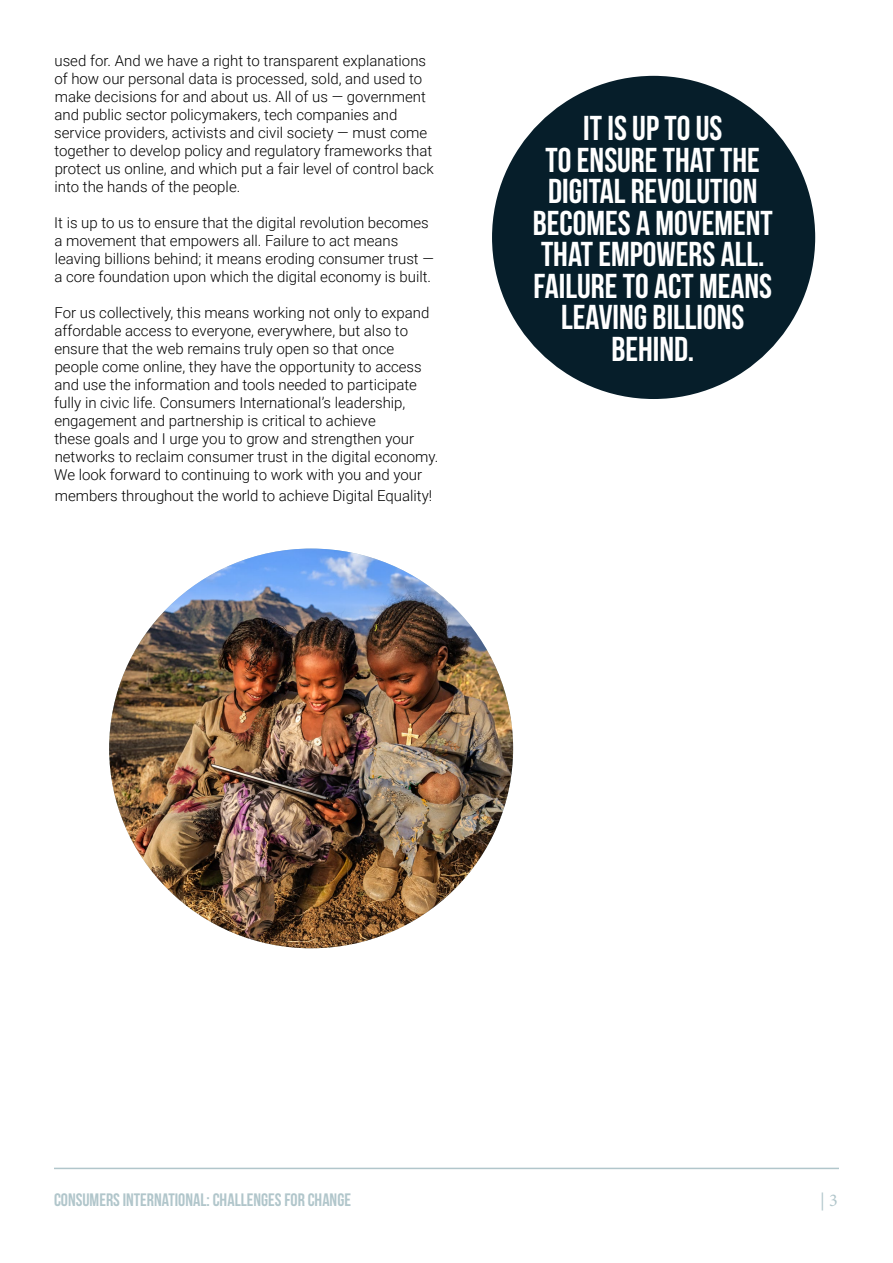
<style>
.page{position:relative;width:893px;height:1263px;background:#fff}
.page>*{position:absolute;margin:0;border:0;box-sizing:border-box;transform-origin:0 0}
.t1{font:34.5px/31.5px "Bebas Neue";color:#fff;text-align:center}
.t2{font:18px "Bebas Neue";color:#b1c6cb}
.t3{font:18px "Minion Pro";color:#b1c6cb}
.t4{font:300 15px/18px "Roboto";color:#000}
</style>
<div class="page">
<hr style="left:54px;top:1168px;width:785px;height:1px;background:#b1c6cb">
<img style="left:109px;top:549px;width:404px;height:399px">
<div style="left:492px;top:76px;width:323px;height:323px;background:#061e2a;border-radius:50%"></div>
<p class="t4" style="left:54px;top:51px;width:381px">used for. And we have a right to transparent explanations of how our personal data is processed, sold, and used to make decisions for and about us. All of us — government and public sector policymakers, tech companies and service providers, activists and civil society — must come together to develop policy and regulatory frameworks that protect us online, and which put a fair level of control back into the hands of the people.</p>
<p class="t4" style="left:54px;top:213px;width:381px">It is up to us to ensure that the digital revolution becomes a movement that empowers all. Failure to act means leaving billions behind; it means eroding consumer trust — a core foundation upon which the digital economy is built.</p>
<p class="t4" style="left:54px;top:303px;width:386px">For us collectively, this means working not only to expand affordable access to everyone, everywhere, but also to ensure that the web remains truly open so that once people come online, they have the opportunity to access and use the information and tools needed to participate fully in civic life. Consumers International’s leadership, engagement and partnership is critical to achieve<br>these goals and I urge you to grow and strengthen your networks to reclaim consumer trust in the digital economy.<br>We look forward to continuing to work with you and your</p>
<p class="t4" style="left:55px;top:486px;width:379px">members throughout the world to achieve Digital Equality!</p>
<h1 class="t1" style="left:533px;top:112px;width:241px">IT IS UP TO US<br>TO ENSURE THAT THE<br>DIGITAL REVOLUTION<br>BECOMES A MOVEMENT<br>THAT EMPOWERS ALL.<br>FAILURE TO ACT MEANS<br>LEAVING BILLIONS<br>BEHIND.</h1>
<p class="t2" style="left:54px;top:1190px;width:298px">CONSUMERS INTERNATIONAL: CHALLENGES FOR CHANGE</p>
<p class="t3" style="left:820px;top:1188px;width:19px">| 3</p>
</div>
